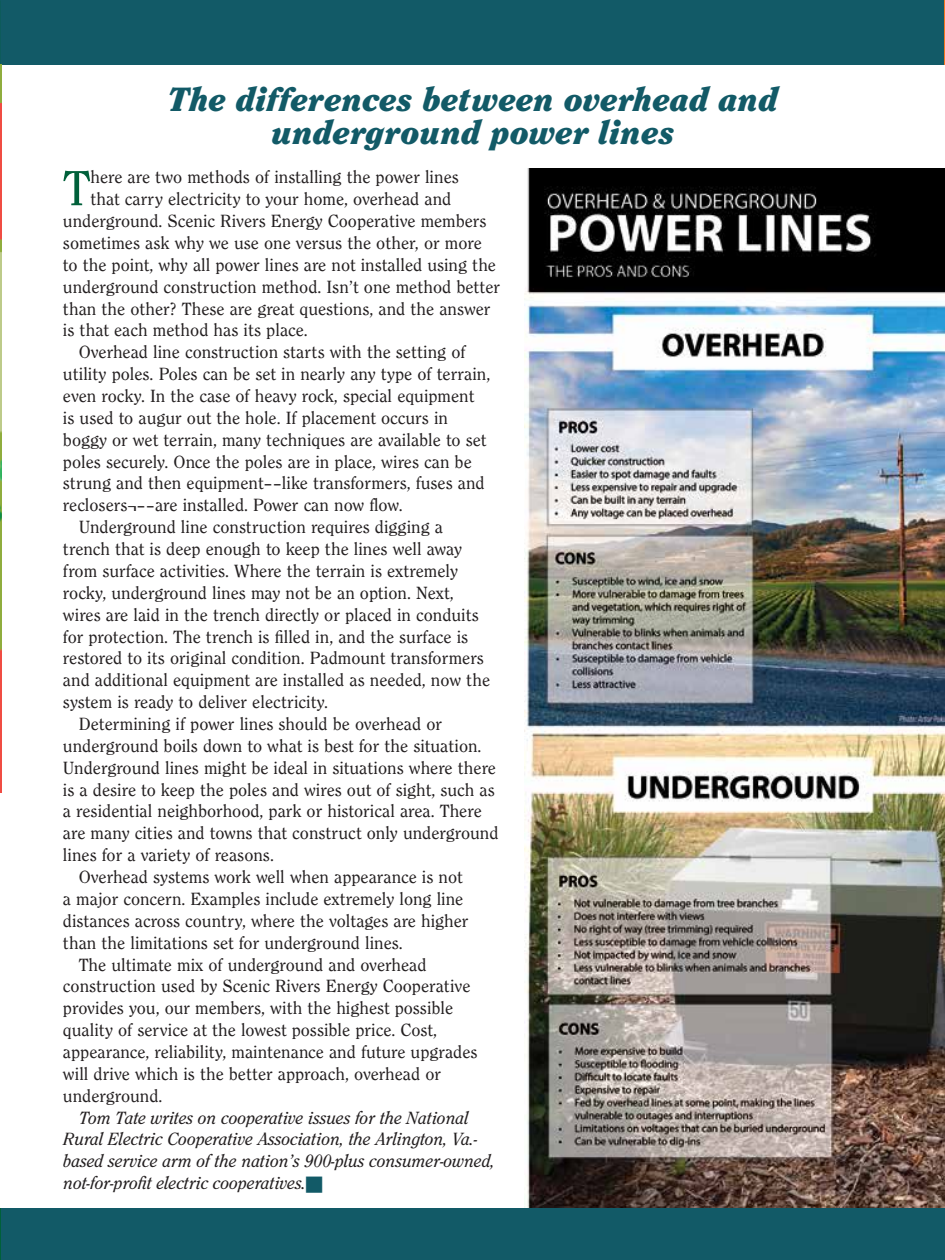
<style>
.page{position:relative;width:945px;height:1260px;background:#fff}
.page>*{position:absolute;margin:0;border:0;box-sizing:border-box;transform-origin:0 0}
.t1{font:51.1px "Clearface Regular DTC";color:#00603a}
.t2{font:35px/33.2px "Clearface Black Italic DTC";color:#125a67;text-align:center}
.t3{font:18.38px "Clearface Regular DTC";color:#231f20}
.t4{font:18.38px/21.9px "Clearface Regular Italic DTC";letter-spacing:-.02em;color:#231f20}
.s1{color:#125a67}
</style>
<div class="page">
<img style="left:524px;top:169px;width:421px;height:1040px">
<div style="left:0;top:0;width:945px;height:65px;background:#125a67"></div>
<div style="left:0;top:1209px;width:945px;height:51px;background:#125a67"></div>
<hr style="left:0;top:1209px;width:1px;height:51px;background:#00603a">
<img style="left:0;top:103px;width:1px;height:690px">
<hr style="left:0;top:65px;width:1px;height:38px;background:#8fad3d">
<h2 class="t2" style="left:167px;top:82px;width:612px">The differences between overhead and underground power lines</h2>
<h1 class="t1" style="left:63px;top:160px;width:29px">T</h1>
<p class="t3" style="left:90px;top:167px;width:370px">here are two methods of installing the power lines</p>
<p class="t3" style="left:90px;top:189px;width:362px">that carry electricity to your home, overhead and</p>
<p class="t3" style="left:63px;top:211px;width:425px">underground. Scenic Rivers Energy Cooperative members</p>
<p class="t3" style="left:63px;top:233px;width:420px">sometimes ask why we use one versus the other, or more</p>
<p class="t3" style="left:63px;top:254px;width:435px">to the point, why all power lines are not installed using the</p>
<p class="t3" style="left:63px;top:276px;width:439px">underground construction method. Isn’t one method better</p>
<p class="t3" style="left:63px;top:298px;width:429px">than the other? These are great questions, and the answer</p>
<p class="t3" style="left:63px;top:320px;width:246px">is that each method has its place.</p>
<p class="t3" style="left:79px;top:342px;width:388px">Overhead line construction starts with the setting of</p>
<p class="t3" style="left:63px;top:364px;width:429px">utility poles. Poles can be set in nearly any type of terrain,</p>
<p class="t3" style="left:63px;top:386px;width:413px">even rocky. In the case of heavy rock, special equipment</p>
<p class="t3" style="left:63px;top:407px;width:387px">is used to augur out the hole. If placement occurs in</p>
<p class="t3" style="left:63px;top:429px;width:425px">boggy or wet terrain, many techniques are available to set</p>
<p class="t3" style="left:63px;top:451px;width:410px">poles securely. Once the poles are in place, wires can be</p>
<p class="t3" style="left:63px;top:473px;width:423px">strung and then equipment––like transformers, fuses and</p>
<p class="t3" style="left:63px;top:495px;width:341px">reclosers¬––are installed. Power can now flow.</p>
<p class="t3" style="left:79px;top:517px;width:366px">Underground line construction requires digging a</p>
<p class="t3" style="left:63px;top:539px;width:401px">trench that is deep enough to keep the lines well away</p>
<p class="t3" style="left:63px;top:561px;width:396px">from surface activities. Where the terrain is extremely</p>
<p class="t3" style="left:63px;top:582px;width:392px">rocky, underground lines may not be an option. Next,</p>
<p class="t3" style="left:63px;top:604px;width:417px">wires are laid in the trench directly or placed in conduits</p>
<p class="t3" style="left:63px;top:626px;width:407px">for protection. The trench is filled in, and the surface is</p>
<p class="t3" style="left:63px;top:648px;width:423px">restored to its original condition. Padmount transformers</p>
<p class="t3" style="left:63px;top:670px;width:429px">and additional equipment are installed as needed, now the</p>
<p class="t3" style="left:63px;top:692px;width:267px">system is ready to deliver electricity.</p>
<p class="t3" style="left:79px;top:714px;width:365px">Determining if power lines should be overhead or</p>
<p class="t3" style="left:63px;top:735px;width:420px">underground boils down to what is best for the situation.</p>
<p class="t3" style="left:63px;top:757px;width:435px">Underground lines might be ideal in situations where there</p>
<p class="t3" style="left:63px;top:779px;width:433px">is a desire to keep the poles and wires out of sight, such as</p>
<p class="t3" style="left:63px;top:801px;width:420px">a residential neighborhood, park or historical area. There</p>
<p class="t3" style="left:63px;top:823px;width:437px">are many cities and towns that construct only underground</p>
<p class="t3" style="left:63px;top:845px;width:212px">lines for a variety of reasons.</p>
<p class="t3" style="left:79px;top:867px;width:385px">Overhead systems work well when appearance is not</p>
<p class="t3" style="left:63px;top:889px;width:402px">a major concern. Examples include extremely long line</p>
<p class="t3" style="left:63px;top:910px;width:407px">distances across country, where the voltages are higher</p>
<p class="t3" style="left:63px;top:932px;width:341px">than the limitations set for underground lines.</p>
<p class="t3" style="left:79px;top:954px;width:349px">The ultimate mix of underground and overhead</p>
<p class="t3" style="left:63px;top:976px;width:409px">construction used by Scenic Rivers Energy Cooperative</p>
<p class="t3" style="left:63px;top:998px;width:392px">provides you, our members, with the highest possible</p>
<p class="t3" style="left:63px;top:1020px;width:376px">quality of service at the lowest possible price. Cost,</p>
<p class="t3" style="left:63px;top:1042px;width:416px">appearance, reliability, maintenance and future upgrades</p>
<p class="t3" style="left:63px;top:1063px;width:380px">will drive which is the better approach, overhead or</p>
<p class="t3" style="left:63px;top:1085px;width:101px">underground.</p>
<p class="t4" style="left:63px;top:1106px;width:433px;text-indent:16px">Tom Tate writes on cooperative issues for the National Rural Electric Cooperative Association, the Arlington, Va.- based service arm of the nation’s 900-plus consumer-owned, not-for-profit electric cooperatives.<span class="s1">■</span></p>
</div>
